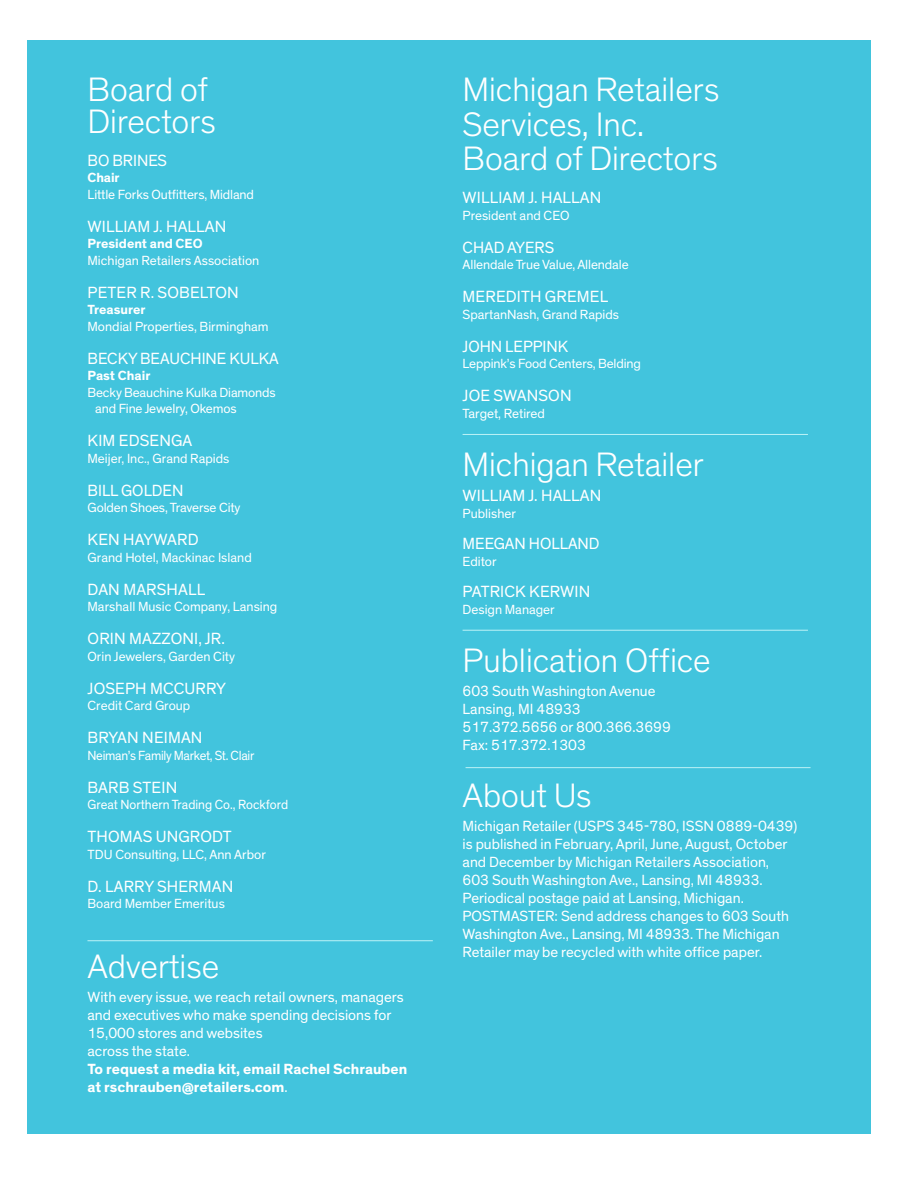
<style>
.page{position:relative;width:918px;height:1188px;background:#fff}
.page>*{position:absolute;margin:0;border:0;box-sizing:border-box;transform-origin:0 0}
.t1{font:300 34.5px/34.5px "Theinhardt";color:#fff}
.t2{font:16.5px "Theinhardt";letter-spacing:.01em;color:#fff}
.t3{font:15px/18px "Theinhardt";color:#fff}
.t4{font:700 15px/18px "Theinhardt";color:#fff}
.t5{font:13.5px/16.5px "Theinhardt";color:#fff}
.t6{font:700 13.5px "Theinhardt";color:#fff}
.t7{font:13.5px "Theinhardt";color:#fff;scale:.96 1}
.t8{font:13.5px "Theinhardt";letter-spacing:-.02em;color:#fff;scale:.96 1}
.s1{font-weight:400}
</style>
<div class="page">
<div style="left:27px;top:41px;width:844px;height:1093px;background:#42c4dd"></div>
<hr style="left:463px;top:434px;width:345px;height:1px;background:#b7f0f5">
<hr style="left:463px;top:630px;width:345px;height:1px;background:#b7f0f5">
<hr style="left:466px;top:767px;width:345px;height:1px;background:#b7f0f5">
<hr style="left:87px;top:940px;width:346px;height:1px;background:#b7f0f5">
<h1 class="t1" style="left:88px;top:74px;width:130px;line-height:31.5px">Board of<br>Directors</h1>
<p class="t2" style="left:88px;top:151px;width:81px">BO BRINES</p>
<p class="t6" style="left:88px;top:169px;width:34px">Chair</p>
<p class="t5" style="left:88px;top:186px;width:168px">Little Forks Outfitters, Midland</p>
<p class="t2" style="left:88px;top:217px;width:140px">WILLIAM J. HALLAN</p>
<p class="t6" style="left:88px;top:235px;width:117px">President and CEO</p>
<p class="t5" style="left:88px;top:252px;width:173px">Michigan Retailers Association</p>
<p class="t2" style="left:88px;top:283px;width:153px">PETER R. SOBELTON</p>
<p class="t6" style="left:88px;top:301px;width:60px">Treasurer</p>
<p class="t5" style="left:88px;top:318px;width:183px">Mondial Properties, Birmingham</p>
<p class="t2" style="left:88px;top:349px;width:193px">BECKY BEAUCHINE KULKA</p>
<p class="t6" style="left:88px;top:367px;width:64px">Past Chair</p>
<p class="t5" style="left:95px;top:384px;width:182px;text-indent:-8px">Becky Beauchine Kulka Diamonds and Fine Jewelry, Okemos</p>
<p class="t2" style="left:88px;top:431px;width:106px">KIM EDSENGA</p>
<p class="t5" style="left:88px;top:450px;width:143px">Meijer, Inc., Grand Rapids</p>
<p class="t2" style="left:88px;top:481px;width:97px">BILL GOLDEN</p>
<p class="t5" style="left:88px;top:500px;width:154px">Golden Shoes, Traverse City</p>
<p class="t2" style="left:88px;top:530px;width:113px">KEN HAYWARD</p>
<p class="t5" style="left:88px;top:549px;width:166px">Grand Hotel, Mackinac Island</p>
<p class="t2" style="left:88px;top:580px;width:119px">DAN MARSHALL</p>
<p class="t5" style="left:88px;top:599px;width:191px">Marshall Music Company, Lansing</p>
<p class="t2" style="left:88px;top:629px;width:139px">ORIN MAZZONI, JR.</p>
<p class="t5" style="left:88px;top:648px;width:149px">Orin Jewelers, Garden City</p>
<p class="t2" style="left:88px;top:679px;width:140px">JOSEPH MCCURRY</p>
<p class="t5" style="left:88px;top:698px;width:104px">Credit Card Group</p>
<p class="t2" style="left:88px;top:728px;width:116px">BRYAN NEIMAN</p>
<p class="t8" style="left:88px;top:747px;width:175px">Neiman’s Family Market, St. Clair</p>
<p class="t2" style="left:88px;top:778px;width:91px">BARB STEIN</p>
<p class="t7" style="left:88px;top:797px;width:210px">Great Northern Trading Co., Rockford</p>
<p class="t2" style="left:88px;top:827px;width:146px">THOMAS UNGRODT</p>
<p class="t5" style="left:88px;top:846px;width:180px">TDU Consulting, LLC, Ann Arbor</p>
<p class="t2" style="left:88px;top:877px;width:147px">D. LARRY SHERMAN</p>
<p class="t5" style="left:88px;top:896px;width:139px">Board Member Emeritus</p>
<h1 class="t1" style="left:87px;top:950px;width:133px">Advertise</h1>
<p class="t3" style="left:87px;top:989px;width:318px">With every issue, we reach retail owners, managers and executives who make spending decisions for 15,000 stores and websites<br>across the state.</p>
<p class="t4" style="left:87px;top:1061px;width:321px">To request a media kit, email Rachel Schrauben at rschrauben@retailers.com<span class="s1">.</span></p>
<h1 class="t1" style="left:463px;top:73px;width:258px">Michigan Retailers<br>Services, Inc.<br>Board of Directors</h1>
<p class="t2" style="left:463px;top:188px;width:140px">WILLIAM J. HALLAN</p>
<p class="t5" style="left:463px;top:207px;width:108px">President and CEO</p>
<p class="t2" style="left:463px;top:238px;width:93px">CHAD AYERS</p>
<p class="t5" style="left:463px;top:257px;width:168px">Allendale True Value, Allendale</p>
<p class="t2" style="left:463px;top:287px;width:147px">MEREDITH GREMEL</p>
<p class="t5" style="left:463px;top:306px;width:158px">SpartanNash, Grand Rapids</p>
<p class="t2" style="left:463px;top:337px;width:107px">JOHN LEPPINK</p>
<p class="t5" style="left:463px;top:356px;width:180px">Leppink’s Food Centers, Belding</p>
<p class="t2" style="left:463px;top:386px;width:111px">JOE SWANSON</p>
<p class="t5" style="left:463px;top:405px;width:84px">Target, Retired</p>
<h1 class="t1" style="left:463px;top:447px;width:243px">Michigan Retailer</h1>
<p class="t2" style="left:463px;top:486px;width:140px">WILLIAM J. HALLAN</p>
<p class="t5" style="left:463px;top:505px;width:55px">Publisher</p>
<p class="t2" style="left:463px;top:534px;width:139px">MEEGAN HOLLAND</p>
<p class="t5" style="left:463px;top:553px;width:36px">Editor</p>
<p class="t2" style="left:463px;top:582px;width:129px">PATRICK KERWIN</p>
<p class="t5" style="left:463px;top:601px;width:94px">Design Manager</p>
<h1 class="t1" style="left:463px;top:643px;width:250px">Publication Office</h1>
<p class="t3" style="left:463px;top:682px;width:210px">603 South Washington Avenue<br>Lansing, MI 48933<br>517.372.5656 or 800.366.3699<br>Fax: 517.372.1303</p>
<h1 class="t1" style="left:463px;top:779px;width:131px">About Us</h1>
<p class="t3" style="left:463px;top:817px;width:336px">Michigan Retailer (USPS 345-780, ISSN 0889-0439) is published in February, April, June, August, October and December by Michigan Retailers Association, 603 South Washington Ave., Lansing, MI 48933.<br>Periodical postage paid at Lansing, Michigan.<br>POSTMASTER: Send address changes to 603 South Washington Ave., Lansing, MI 48933. The Michigan Retailer may be recycled with white office paper.</p>
</div>
